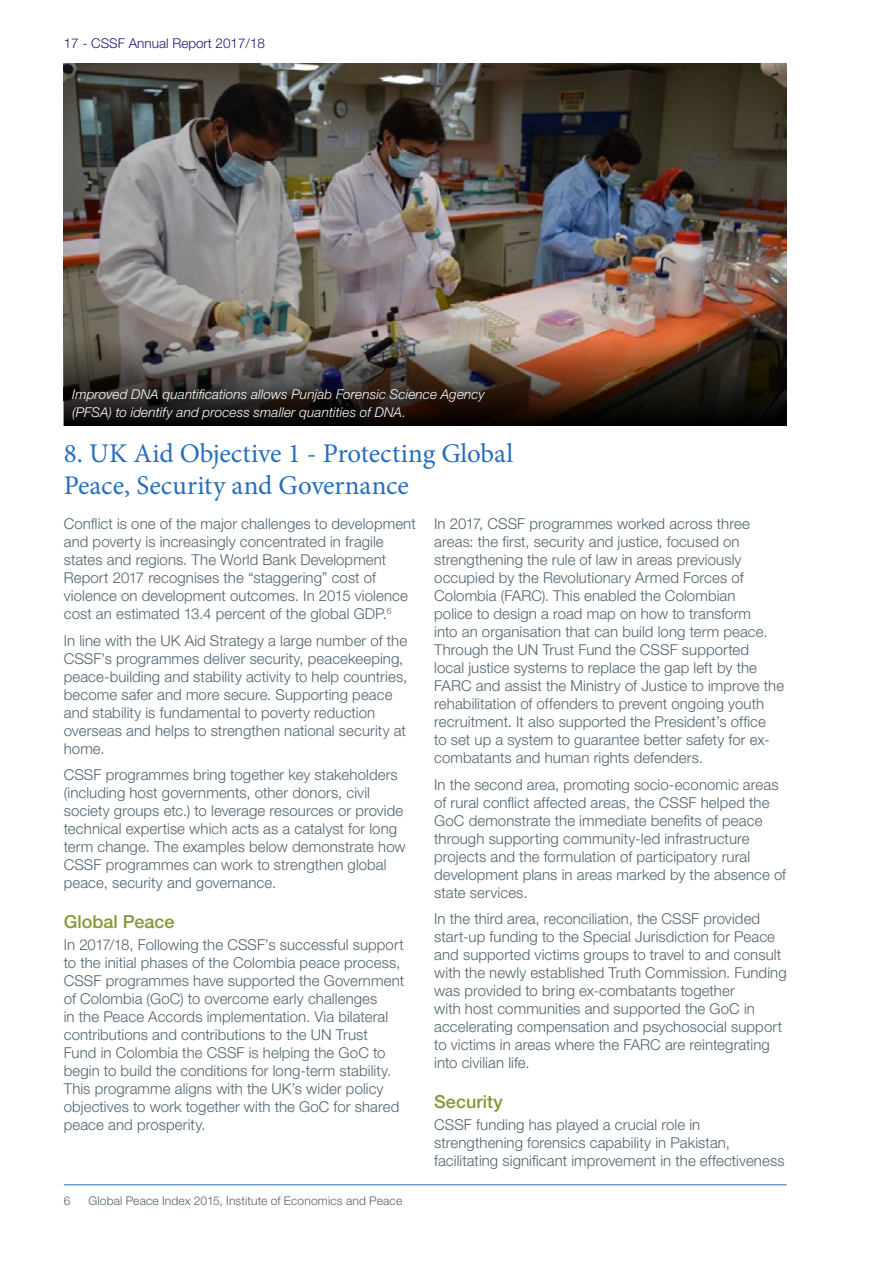
<style>
.page{position:relative;width:893px;height:1263px;background:#fff}
.page>*{position:absolute;margin:0;border:0;box-sizing:border-box;transform-origin:0 0}
.A_heading_-_Chapt_se{font:27px/32.4px "Minion Pro";color:#266ebc}
.C_heading_-_Subheadi{font:500 18px "Helvetica Neue LT Std";color:#879637}
.Body_copy{font:300 15px/18px "Helvetica Neue LT Std";letter-spacing:.005em;color:#51626f}
.t1{font:italic 300 13.5px/18px "Helvetica Neue LT Std";letter-spacing:.01em;color:#fff}
.t2{font:300 13.5px "Helvetica Neue LT Std";color:#211973}
.Footnote{font:300 12px "Helvetica Neue LT Std";letter-spacing:.015em;color:#51626f}
</style>
<div class="page">
<img style="left:64px;top:64px;width:723px;height:274px">
<hr style="left:64px;top:1184px;width:723px;height:1px;background:#266ebc">
<img style="left:64px;top:338px;width:723px;height:87px">
<p class="t2" style="left:64px;top:35px;width:203px">17 - CSSF Annual Report 2017/18</p>
<p class="t1" style="left:72px;top:385px;width:414px">Improved DNA quantifications allows Punjab Forensic Science Agency (PFSA) to identify and process smaller quantities of DNA.</p>
<p class="A_heading_-_Chapt_se" style="left:64px;top:437px;width:451px">8. UK Aid Objective 1 - Protecting Global<br>Peace, Security and Governance</p>
<p class="Body_copy" style="left:64px;top:515px;width:353px">Conflict is one of the major challenges to development and poverty is increasingly concentrated in fragile states and regions. The World Bank Development Report 2017 recognises the “staggering” cost of violence on development outcomes. In 2015 violence cost an estimated 13.4 percent of the global GDP.<sup>6</sup></p>
<p class="Body_copy" style="left:64px;top:631px;width:345px">In line with the UK Aid Strategy a large number of the CSSF’s programmes deliver security, peacekeeping, peace-building and stability activity to help countries, become safer and more secure. Supporting peace and stability is fundamental to poverty reduction overseas and helps to strengthen national security at home.</p>
<p class="Body_copy" style="left:64px;top:766px;width:343px">CSSF programmes bring together key stakeholders (including host governments, other donors, civil society groups etc.) to leverage resources or provide technical expertise which acts as a catalyst for long term change. The examples below demonstrate how CSSF programmes can work to strengthen global peace, security and governance.</p>
<p class="C_heading_-_Subheadi" style="left:64px;top:910px;width:112px">Global Peace</p>
<p class="Body_copy" style="left:64px;top:935px;width:342px">In 2017/18, Following the CSSF’s successful support to the initial phases of the Colombia peace process, CSSF programmes have supported the Government of Colombia (GoC) to overcome early challenges<br>in the Peace Accords implementation. Via bilateral contributions and contributions to the UN Trust Fund in Colombia the CSSF is helping the GoC to begin to build the conditions for long-term stability.<br>This programme aligns with the UK’s wider policy objectives to work together with the GoC for shared peace and prosperity.</p>
<p class="Footnote" style="left:64px;top:1193px;width:8px">6</p>
<p class="Footnote" style="left:88px;top:1193px;width:315px">Global Peace Index 2015, Institute of Economics and Peace</p>
<p class="Body_copy" style="left:434px;top:515px;width:351px">In 2017, CSSF programmes worked across three areas: the first, security and justice, focused on strengthening the rule of law in areas previously occupied by the Revolutionary Armed Forces of Colombia (FARC). This enabled the Colombian<br>police to design a road map on how to transform<br>into an organisation that can build long term peace.<br>Through the UN Trust Fund the CSSF supported<br>local justice systems to replace the gap left by the FARC and assist the Ministry of Justice to improve the rehabilitation of offenders to prevent ongoing youth recruitment. It also supported the President’s office<br>to set up a system to guarantee better safety for ex&shy;combatants and human rights defenders.</p>
<p class="Body_copy" style="left:434px;top:775px;width:353px">In the second area, promoting socio-economic areas of rural conflict affected areas, the CSSF helped the GoC demonstrate the immediate benefits of peace through supporting community-led infrastructure projects and the formulation of participatory rural development plans in areas marked by the absence of state services.</p>
<p class="Body_copy" style="left:434px;top:910px;width:354px">In the third area, reconciliation, the CSSF provided start-up funding to the Special Jurisdiction for Peace and supported victims groups to travel to and consult with the newly established Truth Commission. Funding was provided to bring ex-combatants together<br>with host communities and supported the GoC in accelerating compensation and psychosocial support to victims in areas where the FARC are reintegrating into civilian life.</p>
<p class="C_heading_-_Subheadi" style="left:434px;top:1090px;width:70px">Security</p>
<p class="Body_copy" style="left:434px;top:1115px;width:352px">CSSF funding has played a crucial role in strengthening forensics capability in Pakistan, facilitating significant improvement in the effectiveness</p>
</div>
